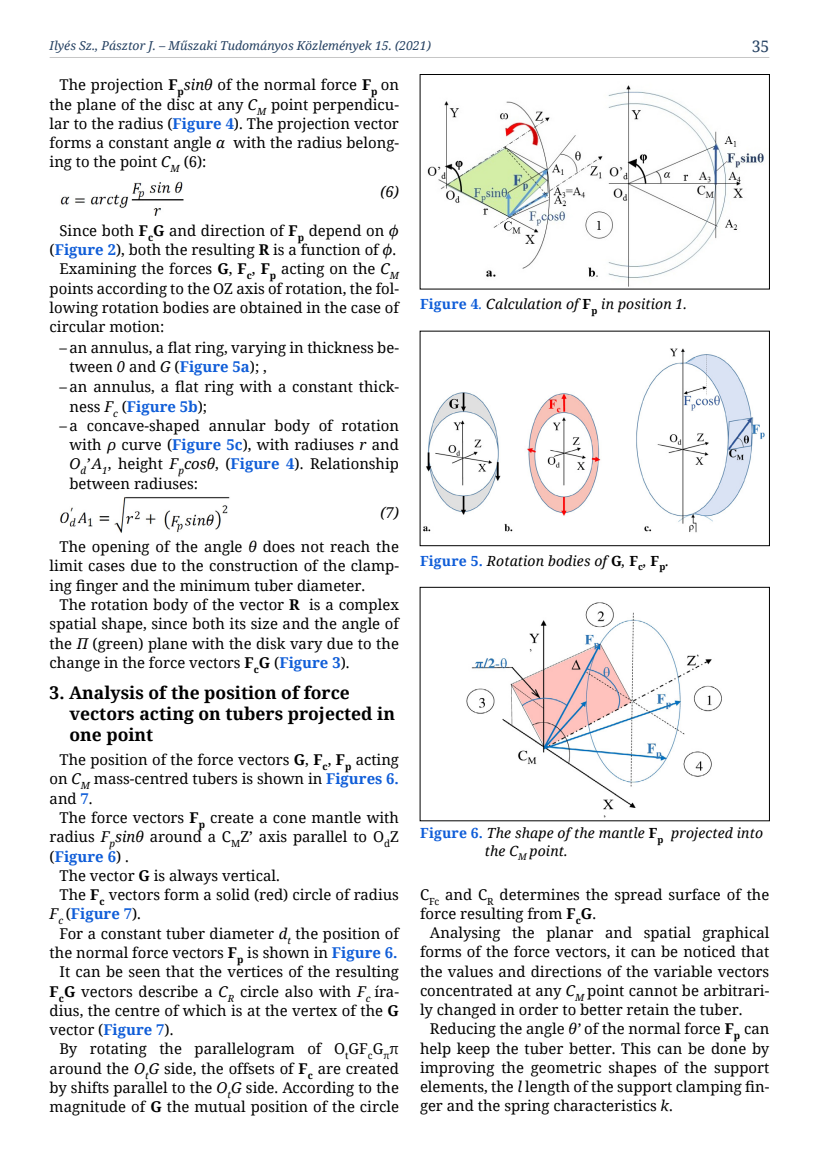
<style>
.page{position:relative;width:819px;height:1161px;background:#fff}
.page>*{position:absolute;margin:0;border:0;box-sizing:border-box;transform-origin:0 0}
.t1{font:700 17.5px/21px "Noto Serif";color:#000}
.t2{font:15.75px "Noto Serif";color:#244061}
.t3{font:14.88px/19.2px "Noto Serif";color:#000;text-align:justify}
.t4{font:700 14.88px "Noto Serif";color:#0f5dd8}
.t5{font:italic 14.88px "Noto Serif";color:#000}
.t6{font:italic 14px/17.5px "Noto Serif";letter-spacing:.01em;color:#000}
.t7{font:italic 12.25px "Noto Serif";color:#244061}
.s1{font-weight:700}
.s2{font-style:italic}
.s3{font-weight:700;color:#0f5dd8}
.s4{font-weight:400;color:#000}
.s5{font-weight:400;font-style:italic;color:#000}
.s6{font-weight:700;font-style:normal;color:#0f5dd8}
.s7{color:#0f5dd8}
.s8{font-weight:700;font-style:normal}
</style>
<div class="page">
<hr style="left:50px;top:57px;width:719px;height:1px;background:#c6c6c6">
<img style="left:60px;top:181px;width:124px;height:35px">
<img style="left:60px;top:497px;width:170px;height:36px">
<img style="left:427px;top:85px;width:337px;height:202px">
<div style="left:420px;top:74px;width:349px;height:215px;border:1px solid #000"></div>
<img style="left:423px;top:348px;width:342px;height:185px">
<div style="left:420px;top:331px;width:349px;height:215px;border:1px solid #000"></div>
<img style="left:466px;top:602px;width:256px;height:216px">
<div style="left:420px;top:587px;width:349px;height:234px;border:1px solid #000"></div>
<p class="t7" style="left:50px;top:37px;width:383px">Ilyés Sz., Pásztor J. – Műszaki Tudományos Közlemények 15. (2021)</p>
<p class="t2" style="left:751px;top:35px;width:19px">35</p>
<p class="t3" style="left:50px;top:75px;width:351px;text-indent:10px">The projection <span class="s1">F</span><sub>p</sub><span class="s2">sinθ</span> of the normal force <span class="s1">F</span><sub>p</sub> on the plane of the disc at any <span class="s2">C</span><sub>M</sub> point perpendicu&shy;lar to the radius (<span class="s3">Figure 4</span>). The projection vector forms a constant angle <span class="s2">α</span> with the radius belong&shy;ing to the point <span class="s2">C</span><sub>M</sub> (6):</p>
<p class="t5" style="left:380px;top:181px;width:20px">(6)</p>
<p class="t3" style="left:60px;top:220px;width:341px">Since both <span class="s1">F</span><sub>c</sub><span class="s1">G</span> and direction of <span class="s1">F</span><sub>p</sub> depend on <span class="s2">φ</span></p>
<p class="t3" style="left:50px;top:239px;width:348px">(<span class="s3">Figure 2</span>), both the resulting <span class="s1">R</span> is a function of <span class="s2">φ</span>.</p>
<p class="t3" style="left:60px;top:259px;width:341px">Examining the forces <span class="s1">G</span>, <span class="s1">F</span><sub>c</sub>, <span class="s1">F</span><sub>p</sub> acting on the <span class="s2">C</span><sub>M</sub></p>
<p class="t3" style="left:50px;top:278px;width:351px">points according to the OZ axis of rotation, the fol-</p>
<p class="t3" style="left:50px;top:297px;width:351px">lowing rotation bodies are obtained in the case of</p>
<p class="t3" style="left:50px;top:317px;width:116px">circular motion:</p>
<p class="t3" style="left:69px;top:337px;width:331px;text-indent:-10px">– an annulus, a flat ring, varying in thickness be&shy;tween <span class="s2">0</span> and <span class="s2">G</span> (<span class="s3">Figure 5a</span>); ,</p>
<p class="t3" style="left:69px;top:377px;width:331px;text-indent:-10px">– an annulus, a flat ring with a constant thick&shy;ness <span class="s2">F</span><sub>c</sub> (<span class="s3">Figure 5b</span>);</p>
<p class="t3" style="left:69px;top:415px;width:331px;text-indent:-10px">– a concave-shaped annular body of rotation with <span class="s2">ρ</span> curve (<span class="s3">Figure 5c</span>), with radiuses <span class="s2">r</span> and <span class="s2">O</span><sub>d</sub><span class="s2">’A</span><sub>1</sub>, height <span class="s2">F</span><sub>p</sub><span class="s2">cosθ</span>, (<span class="s3">Figure 4</span>). Relationship between radiuses:</p>
<p class="t5" style="left:380px;top:502px;width:20px">(7)</p>
<p class="t3" style="left:50px;top:536px;width:351px;text-indent:10px">The opening of the angle <span class="s2">θ</span> does not reach the limit cases due to the construction of the clamp&shy;ing finger and the minimum tuber diameter.</p>
<p class="t3" style="left:50px;top:594px;width:351px;text-indent:10px">The rotation body of the vector <span class="s1">R</span> is a complex spatial shape, since both its size and the angle of the <span class="s2">Π</span> (green) plane with the disk vary due to the change in the force vectors <span class="s1">F</span><sub>c</sub><span class="s1">G</span> (<span class="s3">Figure 3</span>).</p>
<p class="t1" style="left:69px;top:681px;width:327px;text-indent:-20px">3. Analysis of the position of force vectors acting on tubers projected in one point</p>
<p class="t3" style="left:50px;top:749px;width:351px;text-indent:10px">The position of the force vectors <span class="s1">G</span>, <span class="s1">F</span><sub>c</sub>, <span class="s1">F</span><sub>p</sub> acting on <span class="s2">C</span><sub>M</sub> mass-centred tubers is shown in <span class="s3">Figures 6. </span>and <span class="s3">7</span>.</p>
<p class="t3" style="left:60px;top:807px;width:341px">The force vectors <span class="s1">F</span><sub>p</sub> create a cone mantle with</p>
<p class="t3" style="left:50px;top:827px;width:349px">radius <span class="s2">F</span><sub>p</sub><span class="s2">sinθ</span> around a C<sub>M</sub>Z’ axis parallel to O<sub>d</sub>Z</p>
<p class="t4" style="left:50px;top:846px;width:81px"><span class="s4">(</span>Figure 6<span class="s4">) .</span></p>
<p class="t3" style="left:60px;top:865px;width:222px">The vector <span class="s1">G</span> is always vertical.</p>
<p class="t3" style="left:60px;top:884px;width:341px">The <span class="s1">F</span><sub>c</sub> vectors form a solid (red) circle of radius</p>
<p class="t4" style="left:50px;top:903px;width:93px"><span class="s5">F</span><sub>c</sub> <span class="s4">(</span>Figure 7<span class="s4">).</span></p>
<p class="t3" style="left:60px;top:923px;width:341px">For a constant tuber diameter <span class="s2">d</span><sub>t</sub> the position of</p>
<p class="t3" style="left:50px;top:942px;width:349px">the normal force vectors <span class="s1">F</span><sub>p</sub> is shown in <span class="s3">Figure 6.</span></p>
<p class="t3" style="left:60px;top:962px;width:341px">It can be seen that the vertices of the resulting</p>
<p class="t3" style="left:50px;top:981px;width:351px"><span class="s1">F</span><sub>c</sub><span class="s1">G</span> vectors describe a <span class="s2">C</span><sub>R</sub> circle also with <span class="s2">F</span><sub>c</sub> íra-</p>
<p class="t3" style="left:50px;top:1000px;width:351px">dius, the centre of which is at the vertex of the <span class="s1">G</span></p>
<p class="t3" style="left:50px;top:1019px;width:125px">vector (<span class="s3">Figure 7</span>).</p>
<p class="t3" style="left:60px;top:1039px;width:341px">By rotating the parallelogram of O<sub>t</sub>GF<sub>c</sub>G<sub>π</sub>π</p>
<p class="t3" style="left:50px;top:1058px;width:351px">around the <span class="s2">O</span><sub>t</sub><span class="s2">G</span> side, the offsets of <span class="s1">F</span><sub>c</sub> are created</p>
<p class="t3" style="left:50px;top:1077px;width:351px">by shifts parallel to the <span class="s2">O</span><sub>t</sub><span class="s2">G</span> side. According to the</p>
<p class="t3" style="left:50px;top:1096px;width:351px">magnitude of <span class="s1">G</span> the mutual position of the circle</p>
<p class="t6" style="left:420px;top:295px;width:268px"><span class="s6">Figure 4</span><span class="s7">.</span> Calculation of <span class="s8">F</span><sub>p</sub> in position 1.</p>
<p class="t6" style="left:420px;top:551px;width:250px"><span class="s6">Figure 5.</span> Rotation bodies of <span class="s8">G</span>, <span class="s8">F</span><sub>c</sub>, <span class="s8">F</span><sub>p</sub>.</p>
<p class="t6" style="left:484px;top:824px;width:280px;text-indent:-64px"><span class="s6">Figure 6.</span> The shape of the mantle <span class="s8">F</span><sub>p</sub> projected into the C<sub>M</sub> point.</p>
<p class="t3" style="left:420px;top:884px;width:351px">C<sub>Fc</sub> and C<sub>R</sub> determines the spread surface of the force resulting from <span class="s1">F</span><sub>c</sub><span class="s1">G</span>.</p>
<p class="t3" style="left:420px;top:922px;width:351px;text-indent:10px">Analysing the planar and spatial graphical forms of the force vectors, it can be noticed that the values and directions of the variable vectors concentrated at any <span class="s2">C</span><sub>M</sub> point cannot be arbitrari&shy;ly changed in order to better retain the tuber.</p>
<p class="t3" style="left:420px;top:1019px;width:351px;text-indent:10px">Reducing the angle <span class="s2">θ’</span> of the normal force <span class="s1">F</span><sub>p</sub> can help keep the tuber better. This can be done by improving the geometric shapes of the support elements, the <span class="s2">l</span> length of the support clamping fin&shy;ger and the spring characteristics <span class="s2">k</span>.</p>
</div>
